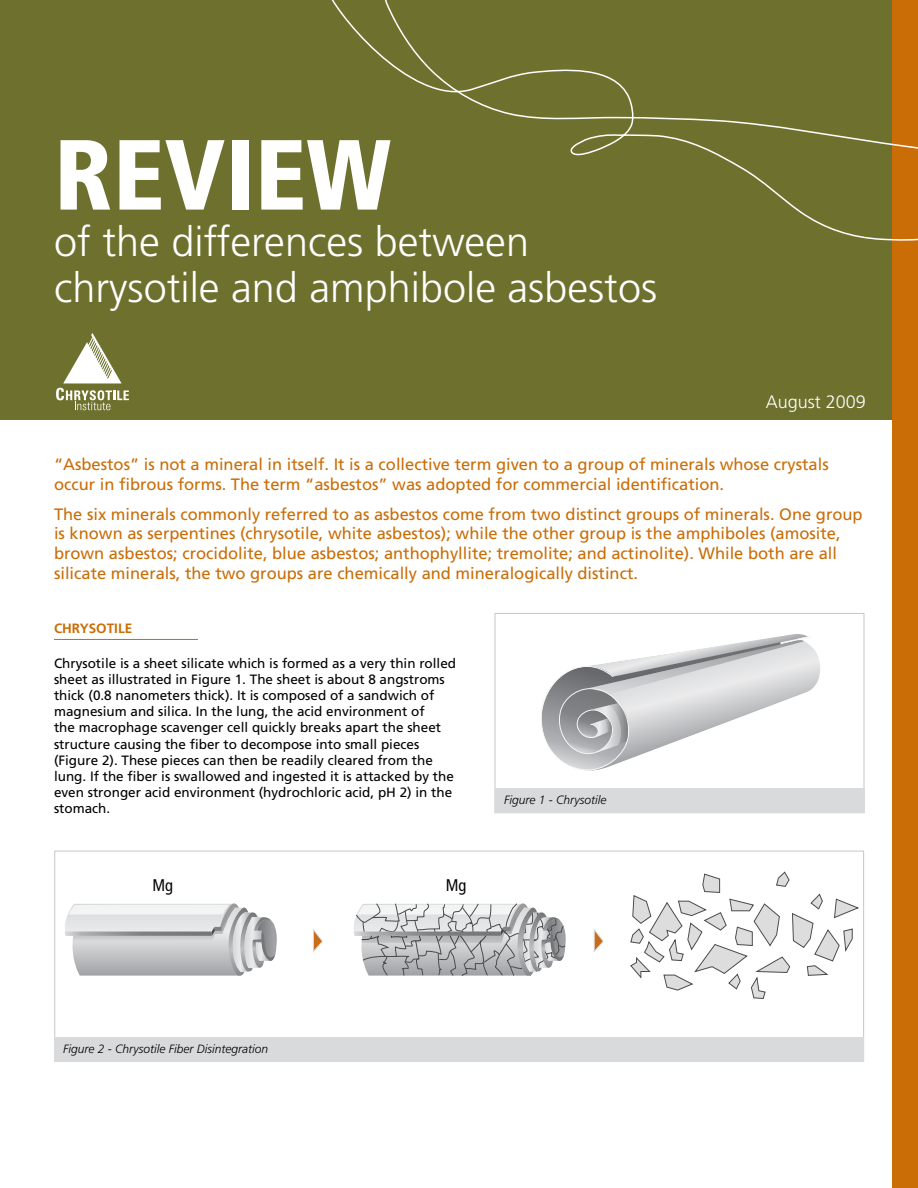
<style>
.page{position:relative;width:918px;height:1188px;background:#fff}
.page>*{position:absolute;margin:0;border:0;box-sizing:border-box;transform-origin:0 0}
.t1{font:900 condensed 99.45px "Frutiger";color:#fff}
.t2{font:300 41.4px/46.3px "Frutiger";color:#fff}
.t3{font:300 18px "Frutiger";color:#fff}
.t4{font:condensed 16.8px "Frutiger";color:#000}
.t5{font:16.5px/19.8px "Frutiger";color:#ca6d06}
.t6{font:13.5px/16.2px "Frutiger";color:#000}
.t7{font:700 13.5px "Frutiger";color:#ca6d06}
.t8{font:italic 300 12px "Frutiger";color:#000}
</style>
<div class="page">
<svg style="left:65px;top:903px;width:212px;height:73px"></svg>
<svg style="left:354px;top:903px;width:212px;height:73px"></svg>
<svg style="left:630px;top:871px;width:229px;height:128px"></svg>
<svg style="left:594px;top:929px;width:10px;height:23px"></svg>
<svg style="left:313px;top:929px;width:10px;height:23px"></svg>
<div style="left:0;top:0;width:918px;height:420px;background:#6e712e"></div>
<div style="left:893px;top:0;width:25px;height:1188px;background:#ca6d06"></div>
<svg style="left:331px;top:0;width:587px;height:243px"></svg>
<svg style="left:379px;top:0;width:539px;height:196px"></svg>
<hr style="left:54px;top:639px;width:144px;height:1px;background:#ca6d06">
<svg style="left:541px;top:634px;width:279px;height:137px"></svg>
<div style="left:495px;top:788px;width:369px;height:25px;background:#d9dadb"></div>
<div style="left:54px;top:1037px;width:810px;height:25px;background:#d9dadb"></div>
<svg style="left:56px;top:333px;width:73px;height:77px"></svg>
<h1 class="t1" style="left:54px;top:115px;width:339px">REVIEW</h1>
<h2 class="t2" style="left:54px;top:218px;width:605px">of the differences between chrysotile and amphibole asbestos</h2>
<p class="t3" style="left:766px;top:392px;width:102px">August 2009</p>
<p class="t5" style="left:54px;top:455px;width:776px">“Asbestos” is not a mineral in itself. It is a collective term given to a group of minerals whose crystals occur in fibrous forms. The term “asbestos” was adopted for commercial identification.</p>
<p class="t5" style="left:54px;top:504px;width:810px">The six minerals commonly referred to as asbestos come from two distinct groups of minerals. One group is known as serpentines (chrysotile, white asbestos); while the other group is the amphiboles (amosite, brown asbestos; crocidolite, blue asbestos; anthophyllite; tremolite; and actinolite). While both are all silicate minerals, the two groups are chemically and mineralogically distinct.</p>
<p class="t7" style="left:54px;top:620px;width:80px">CHRYSOTILE</p>
<p class="t6" style="left:54px;top:655px;width:404px">Chrysotile is a sheet silicate which is formed as a very thin rolled sheet as illustrated in Figure 1. The sheet is about 8 angstroms thick (0.8 nanometers thick). It is composed of a sandwich of magnesium and silica. In the lung, the acid environment of<br>the macrophage scavenger cell quickly breaks apart the sheet structure causing the fiber to decompose into small pieces (Figure 2). These pieces can then be readily cleared from the lung. If the fiber is swallowed and ingested it is attacked by the even stronger acid environment (hydrochloric acid, pH 2) in the stomach.</p>
<p class="t4" style="left:152px;top:875px;width:22px">Mg</p>
<p class="t4" style="left:446px;top:875px;width:22px">Mg</p>
<p class="t8" style="left:504px;top:793px;width:104px">Figure 1 - Chrysotile</p>
<p class="t8" style="left:63px;top:1042px;width:206px">Figure 2 - Chrysotile Fiber Disintegration</p>
</div>
